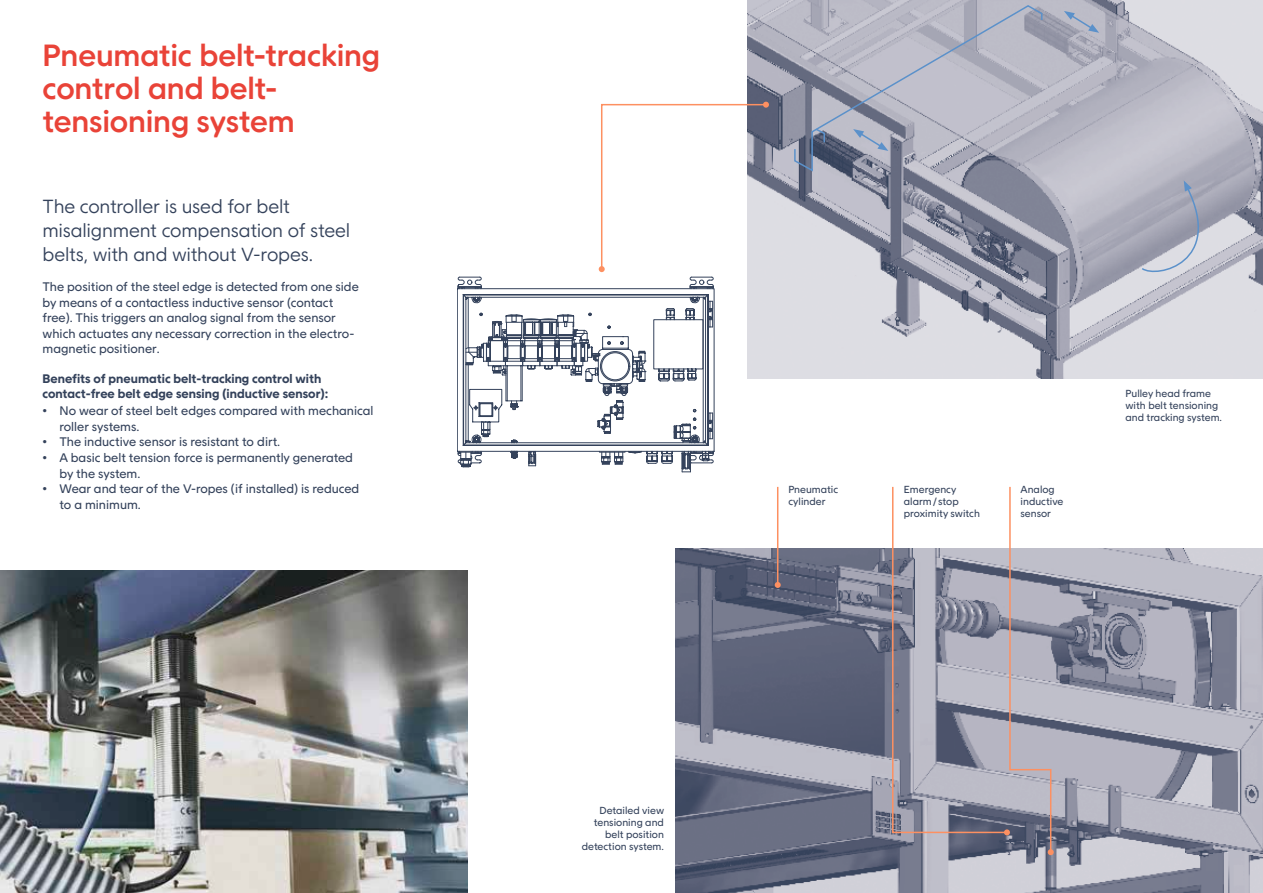
<style>
.page{position:relative;width:1263px;height:893px;background:#fff}
.page>*{position:absolute;margin:0;border:0;box-sizing:border-box;transform-origin:0 0}
.t1{font:500 31.5px/33px "IPCO Sans";letter-spacing:-.005em;color:#e94338}
.t2{font:300 19.5px/24px "IPCO Sans";letter-spacing:-.015em;color:#34425b}
.t3{font:12.75px/15.6px "IPCO Sans";color:#34425b}
.t4{font:700 12.75px/15.6px "IPCO Sans";color:#34425b}
.t5{font:10.5px/12px "IPCO Sans";color:#34425b}
</style>
<div class="page">
<img style="left:748px;top:0;width:515px;height:378px">
<svg style="left:1064px;top:11px;width:35px;height:22px"></svg>
<svg style="left:1140px;top:180px;width:84px;height:99px;background:#b2b4c1"></svg>
<svg style="left:793px;top:4px;width:250px;height:169px;background:#adaebc"></svg>
<img style="left:676px;top:548px;width:587px;height:345px">
<hr style="left:777px;top:487px;width:1px;height:98px;background:#fd9061">
<svg style="left:775px;top:582px;width:6px;height:6px"></svg>
<svg style="left:891px;top:486px;width:163px;height:369px"></svg>
<img style="left:0;top:571px;width:468px;height:322px">
<svg style="left:457px;top:102px;width:312px;height:370px"></svg>
<h1 class="t1" style="left:43px;top:39px;width:339px">Pneumatic belt-tracking control and belt&shy;tensioning system</h1>
<h2 class="t2" style="left:43px;top:194px;width:309px">The controller is used for belt misalignment compensation of steel belts, with and without V-ropes.</h2>
<p class="t3" style="left:43px;top:279px;width:318px">The position of the steel edge is detected from one side by means of a contactless inductive sensor (contact free). This triggers an analog signal from the sensor which actuates any necessary correction in the electro&shy;magnetic positioner.</p>
<p class="t4" style="left:43px;top:371px;width:287px">Benefits of pneumatic belt-tracking control with contact-free belt edge sensing (inductive sensor):</p>
<p class="t3" style="left:60px;top:403px;width:315px;text-indent:-17px">• No wear of steel belt edges compared with mechanical roller systems.</p>
<p class="t3" style="left:43px;top:434px;width:239px">• The inductive sensor is resistant to dirt.</p>
<p class="t3" style="left:60px;top:450px;width:295px;text-indent:-17px">• A basic belt tension force is permanently generated by the system.</p>
<p class="t3" style="left:60px;top:481px;width:301px;text-indent:-17px">• Wear and tear of the V-ropes (if installed) is reduced to a minimum.</p>
<p class="t5" style="left:582px;top:805px;width:84px;text-align:right">Detailed view tensioning and belt position detection system.</p>
<p class="t5" style="left:788px;top:483px;width:51px">Pneumatic cylinder</p>
<p class="t5" style="left:1020px;top:483px;width:44px">Analog inductive sensor</p>
<p class="t5" style="left:904px;top:483px;width:77px">Emergency alarm/ stop proximity switch</p>
<p class="t5" style="left:1125px;top:388px;width:98px">Pulley head frame with belt tensioning and tracking system.</p>
</div>
